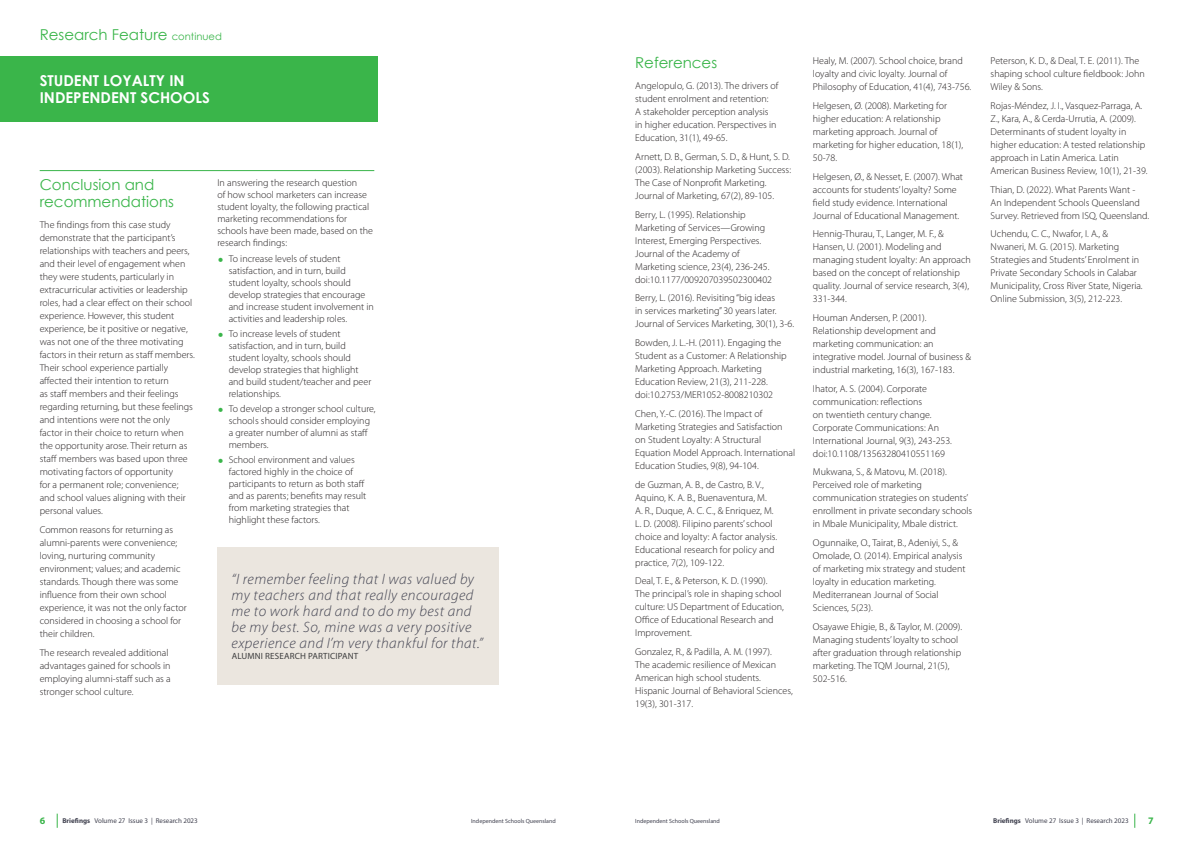
<style>
.page{position:relative;width:1191px;height:842px;background:#fff}
.page>*{position:absolute;margin:0;border:0;box-sizing:border-box;transform-origin:0 0}
.highlight_copy_italic{font:italic 300 15px/16px "Myriad Pro";letter-spacing:.03em;color:#424351}
.Heading_2{font:15px/17px "Century Gothic";color:#3ab54a}
.Research_Feature_Heading{font:700 15px/17px "Century Gothic";color:#fff}
.Body_copy{font:300 10px/13px "Myriad Pro";color:#231f20}
.Text_before_bullets{font:300 10px/12px "Myriad Pro";color:#231f20}
.t1{font:700 10px "Myriad Pro";color:#3ab54a}
.highlight_copy_italic-2{font:9px "Myriad Pro";letter-spacing:.02em;color:#3e3e3f}
.t2{font:7px "Myriad Pro";color:#424351}
.t3{font:6px "Myriad Pro";color:#424351}
.s1{font-size:10px}
.s2{font-weight:700}
</style>
<div class="page">
<svg style="left:57px;top:814px;width:1px;height:14px"></svg>
<svg style="left:1134px;top:814px;width:1px;height:14px"></svg>
<div style="left:0;top:57px;width:377px;height:65px;background:#3ab54a"></div>
<hr style="left:40px;top:170px;width:334px;height:1px;background:#3ab54a">
<div style="left:217px;top:547px;width:282px;height:137px;background:#ebe6df"></div>
<p class="Heading_2" style="left:40px;top:25px;width:184px">Research Feature <span class="s1">continued</span></p>
<p class="Research_Feature_Heading" style="left:40px;top:72px;width:172px">STUDENT LOYALTY IN<br>INDEPENDENT SCHOOLS</p>
<p class="Heading_2" style="left:40px;top:176px;width:136px">Conclusion and recommendations</p>
<p class="Body_copy" style="left:40px;top:218px;width:157px">The findings from this case study demonstrate that the participant’s relationships with teachers and peers, and their level of engagement when they were students, particularly in extracurricular activities or leadership roles, had a clear effect on their school experience. However, this student experience, be it positive or negative, was not one of the three motivating factors in their return as staff members.<br>Their school experience partially affected their intention to return<br>as staff members and their feelings regarding returning, but these feelings and intentions were not the only factor in their choice to return when the opportunity arose. Their return as staff members was based upon three motivating factors of opportunity<br>for a permanent role; convenience; and school values aligning with their personal values.</p>
<p class="Body_copy" style="left:40px;top:523px;width:148px">Common reasons for returning as alumni-parents were convenience; loving, nurturing community environment; values; and academic standards. Though there was some influence from their own school experience, it was not the only factor considered in choosing a school for their children.</p>
<p class="Body_copy" style="left:40px;top:646px;width:133px">The research revealed additional advantages gained for schools in employing alumni-staff such as a stronger school culture.</p>
<p class="Text_before_bullets" style="left:217px;top:177px;width:157px">In answering the research question<br>of how school marketers can increase student loyalty, the following practical marketing recommendations for schools have been made, based on the research findings:</p>
<p class="Body_copy" style="left:229px;top:253px;width:147px;line-height:12px">To increase levels of student satisfaction, and in turn, build student loyalty, schools should develop strategies that encourage and increase student involvement in activities and leadership roles.</p>
<p class="Body_copy" style="left:229px;top:328px;width:144px;line-height:12px">To increase levels of student satisfaction, and in turn, build student loyalty, schools should develop strategies that highlight and build student/teacher and peer relationships.</p>
<p class="Body_copy" style="left:229px;top:403px;width:148px;line-height:12px">To develop a stronger school culture, schools should consider employing a greater number of alumni as staff members.</p>
<p class="Body_copy" style="left:229px;top:454px;width:139px;line-height:12px">School environment and values factored highly in the choice of participants to return as both staff and as parents; benefits may result from marketing strategies that highlight these factors.</p>
<p class="highlight_copy_italic" style="left:231px;top:571px;width:253px">“I remember feeling that I was valued by my teachers and that really encouraged me to work hard and to do my best and be my best. So, mine was a very positive experience and I’m very thankful for that.”</p>
<p class="highlight_copy_italic-2" style="left:232px;top:650px;width:128px">ALUMNI RESEARCH PARTICIPANT</p>
<p class="Heading_2" style="left:635px;top:54px;width:84px">References</p>
<p class="Body_copy" style="left:635px;top:80px;width:145px">Angelopulo, G. (2013). The drivers of student enrolment and retention:<br>A stakeholder perception analysis in higher education. Perspectives in Education, 31(1), 49-65.</p>
<p class="Body_copy" style="left:635px;top:150px;width:157px">Arnett, D. B., German, S. D., &amp; Hunt, S. D. (2003). Relationship Marketing Success:<br>The Case of Nonprofit Marketing.<br>Journal of Marketing, 67(2), 89-105.</p>
<p class="Body_copy" style="left:635px;top:208px;width:138px">Berry, L. (1995). Relationship<br>Marketing of Services—Growing<br>Interest, Emerging Perspectives.<br>Journal of the Academy of<br>Marketing science, 23(4), 236-245. doi:10.1177/009207039502300402</p>
<p class="Body_copy" style="left:635px;top:292px;width:160px">Berry, L. (2016). Revisiting “big ideas<br>in services marketing” 30 years later.<br>Journal of Services Marketing, 30(1), 3-6.</p>
<p class="Body_copy" style="left:635px;top:336px;width:153px">Bowden, J. L.-H. (2011). Engaging the Student as a Customer: A Relationship Marketing Approach. Marketing Education Review, 21(3), 211-228. doi:10.2753/MER1052-8008210302</p>
<p class="Body_copy" style="left:635px;top:407px;width:161px">Chen, Y.-C. (2016). The Impact of Marketing Strategies and Satisfaction on Student Loyalty: A Structural Equation Model Approach. International Education Studies, 9(8), 94-104.</p>
<p class="Body_copy" style="left:635px;top:478px;width:143px">de Guzman, A. B., de Castro, B. V., Aquino, K. A. B., Buenaventura, M.<br>A. R., Duque, A. C. C., &amp; Enriquez, M.<br>L. D. (2008). Filipino parents’ school choice and loyalty: A factor analysis.<br>Educational research for policy and practice, 7(2), 109-122.</p>
<p class="Body_copy" style="left:635px;top:574px;width:150px">Deal, T. E., &amp; Peterson, K. D. (1990).<br>The principal’s role in shaping school culture: US Department of Education,<br>Office of Educational Research and<br>Improvement.</p>
<p class="Body_copy" style="left:635px;top:645px;width:159px">Gonzalez, R., &amp; Padilla, A. M. (1997).<br>The academic resilience of Mexican<br>American high school students.<br>Hispanic Journal of Behavioral Sciences,<br>19(3), 301-317.</p>
<p class="Body_copy" style="left:813px;top:54px;width:160px">Healy, M. (2007). School choice, brand loyalty and civic loyalty. Journal of<br>Philosophy of Education, 41(4), 743-756.</p>
<p class="Body_copy" style="left:813px;top:99px;width:152px">Helgesen, Ø. (2008). Marketing for higher education: A relationship marketing approach. Journal of marketing for higher education, 18(1),<br>50-78.</p>
<p class="Body_copy" style="left:813px;top:170px;width:152px">Helgesen, Ø., &amp; Nesset, E. (2007). What accounts for students’ loyalty? Some field study evidence. International Journal of Educational Management.</p>
<p class="Body_copy" style="left:813px;top:227px;width:159px">Hennig-Thurau, T., Langer, M. F., &amp;<br>Hansen, U. (2001). Modeling and managing student loyalty: An approach based on the concept of relationship quality. Journal of service research, 3(4),<br>331-344.</p>
<p class="Body_copy" style="left:813px;top:311px;width:160px">Houman Andersen, P. (2001).<br>Relationship development and marketing communication: an integrative model. Journal of business &amp; industrial marketing, 16(3), 167-183.</p>
<p class="Body_copy" style="left:813px;top:382px;width:141px">Ihator, A. S. (2004). Corporate communication: reflections<br>on twentieth century change.<br>Corporate Communications: An<br>International Journal, 9(3), 243-253. doi:10.1108/13563280410551169</p>
<p class="Body_copy" style="left:813px;top:465px;width:161px">Mukwana, S., &amp; Matovu, M. (2018).<br>Perceived role of marketing communication strategies on students’ enrollment in private secondary schools in Mbale Municipality, Mbale district.</p>
<p class="Body_copy" style="left:813px;top:536px;width:154px">Ogunnaike, O., Tairat, B., Adeniyi, S., &amp; Omolade, O. (2014). Empirical analysis of marketing mix strategy and student loyalty in education marketing.<br>Mediterranean Journal of Social Sciences, 5(23).</p>
<p class="Body_copy" style="left:813px;top:620px;width:151px">Osayawe Ehigie, B., &amp; Taylor, M. (2009).<br>Managing students’ loyalty to school after graduation through relationship marketing. The TQM Journal, 21(5),<br>502-516.</p>
<p class="Body_copy" style="left:990px;top:54px;width:156px">Peterson, K. D., &amp; Deal, T. E. (2011). The shaping school culture fieldbook: John<br>Wiley &amp; Sons.</p>
<p class="Body_copy" style="left:990px;top:99px;width:158px">Rojas-Méndez, J. I., Vasquez-Parraga, A.<br>Z., Kara, A., &amp; Cerda-Urrutia, A. (2009).<br>Determinants of student loyalty in higher education: A tested relationship approach in Latin America. Latin American Business Review, 10(1), 21-39.</p>
<p class="Body_copy" style="left:990px;top:183px;width:160px">Thian, D. (2022). What Parents Want -<br>An Independent Schools Queensland<br>Survey. Retrieved from ISQ, Queensland.</p>
<p class="Body_copy" style="left:990px;top:227px;width:154px">Uchendu, C. C., Nwafor, I. A., &amp; Nwaneri, M. G. (2015). Marketing Strategies and Students’ Enrolment in Private Secondary Schools in Calabar Municipality, Cross River State, Nigeria.<br>Online Submission, 3(5), 212-223.</p>
<p class="t1" style="left:40px;top:814px;width:7px">6</p>
<p class="t2" style="left:62px;top:817px;width:137px"><span class="s2">Briefings</span> Volume 27 Issue 3 | Research 2023</p>
<p class="t3" style="left:471px;top:817px;width:86px">Independent Schools Queensland</p>
<p class="t3" style="left:635px;top:817px;width:86px">Independent Schools Queensland</p>
<p class="t2" style="left:993px;top:817px;width:137px"><span class="s2">Briefings</span> Volume 27 Issue 3 | Research 2023</p>
<p class="t1" style="left:1148px;top:814px;width:7px">7</p>
</div>
